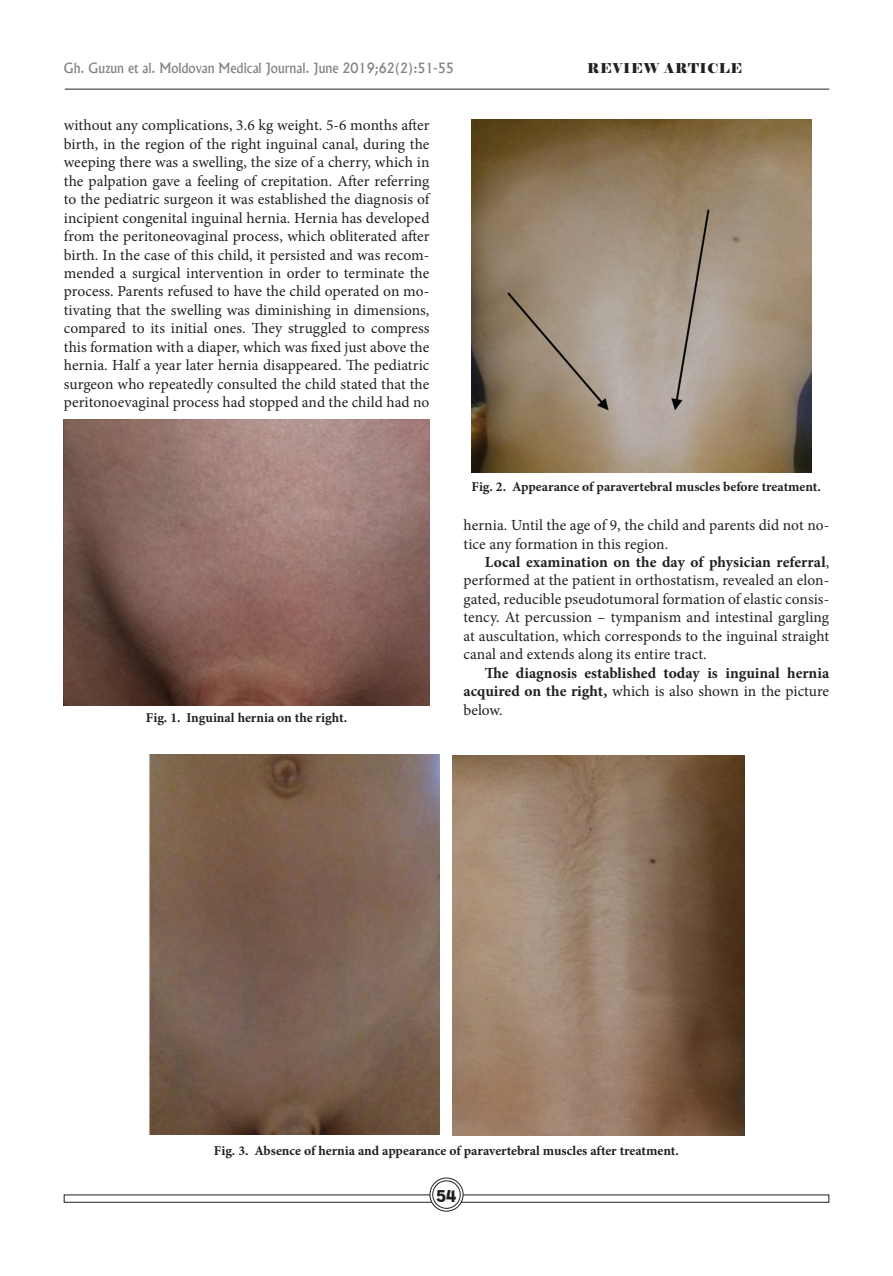
<style>
.page{position:relative;width:893px;height:1276px;background:#fff}
.page>*{position:absolute;margin:0;border:0;box-sizing:border-box;transform-origin:0 0}
.t1{font:15.45px/18.5px "Minion Pro";letter-spacing:.005em;color:#231f20;text-align:justify}
.t2{font:700 15.45px/18.5px "Minion Pro";color:#231f20;text-align:justify}
.t3{font:15px "Adver Gothic";color:#231f20;scale:.9 1}
.t4{font:700 13.5px "Minion Pro";color:#231f20}
.t5{font:500 13.5px "Albertus";color:#808285;scale:.95 1}
.t6{font:13.5px "Elephant";letter-spacing:.05em;color:#231f20}
.s1{font-weight:700}
.s2{font-weight:400}
</style>
<div class="page">
<svg style="left:430px;top:1178px;width:33px;height:33px"></svg>
<div style="left:429px;top:1177px;width:35px;height:34px;border:1px solid #231f20;border-radius:50%"></div>
<div style="left:433px;top:1180px;width:27px;height:28px;background:#fff;border-radius:50%"></div>
<div style="left:432px;top:1180px;width:29px;height:28px;border:1px solid #231f20;border-radius:50%"></div>
<hr style="left:65px;top:89px;width:764px;height:1px;background:#231f20">
<img style="left:64px;top:420px;width:365px;height:285px">
<img style="left:471px;top:119px;width:340px;height:353px">
<img style="left:149px;top:754px;width:290px;height:380px">
<img style="left:452px;top:755px;width:293px;height:380px">
<p class="t5" style="left:64px;top:59px;width:412px">Gh. Guzun et al. Moldovan Medical Journal. June 2019;62(2):51-55</p>
<p class="t6" style="left:587px;top:59px;width:157px">REVIEW ARTICLE</p>
<p class="t1" style="left:64px;top:116px;width:367px">without any complications, 3.6 kg weight. 5-6 months after birth, in the region of the right inguinal canal, during the weeping there was a swelling, the size of a cherry, which in the palpation gave a feeling of crepitation. After referring to the pediatric surgeon it was established the diagnosis of incipient congenital inguinal hernia. Hernia has developed from the peritoneovaginal process, which obliterated after birth. In the case of this child, it persisted and was recom&shy;mended a surgical intervention in order to terminate the process. Parents refused to have the child operated on mo&shy;tivating that the swelling was diminishing in dimensions, compared to its initial ones. They struggled to compress this formation with a diaper, which was fixed just above the hernia. Half a year later hernia disappeared. The pediatric surgeon who repeatedly consulted the child stated that the peritonoevaginal process had stopped and the child had no</p>
<p class="t4" style="left:146px;top:708px;width:203px">Fig. 1. Inguinal hernia on the right.</p>
<p class="t4" style="left:472px;top:477px;width:351px">Fig. 2. Appearance of paravertebral muscles before treatment.</p>
<p class="t1" style="left:463px;top:516px;width:367px">hernia. Until the age of 9, the child and parents did not no&shy;tice any formation in this region.</p>
<p class="t1" style="left:463px;top:553px;width:367px;text-indent:21px"><span class="s1">Local examination on the day of physician referral</span>, performed at the patient in orthostatism, revealed an elon&shy;gated, reducible pseudotumoral formation of elastic consis&shy;tency. At percussion – tympanism and intestinal gargling at auscultation, which corresponds to the inguinal straight canal and extends along its entire tract.</p>
<p class="t2" style="left:463px;top:663px;width:367px;text-indent:21px">The diagnosis established today is inguinal hernia acquired on the right, <span class="s2">which is also shown in the picture below.</span></p>
<p class="t4" style="left:214px;top:1141px;width:466px">Fig. 3. Absence of hernia and appearance of paravertebral muscles after treatment.</p>
<p class="t3" style="left:436px;top:1186px;width:24px">54</p>
</div>
